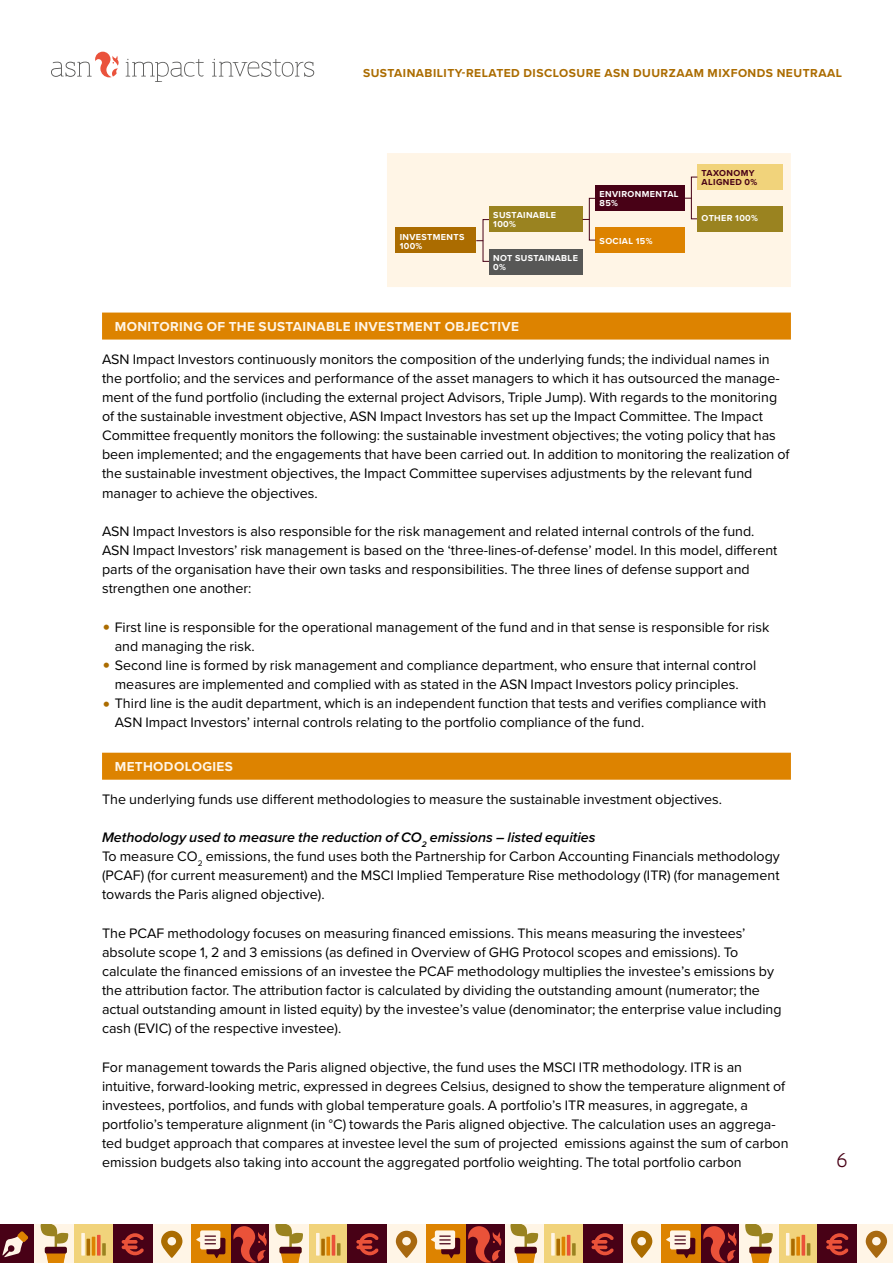
<style>
.page{position:relative;width:893px;height:1263px;background:#fff}
.page>*{position:absolute;margin:0;border:0;box-sizing:border-box;transform-origin:0 0}
.t1{font:600 21px "ASN Bank Slab";color:#480116}
.t2{font:14.25px/19.2px "Proxima Nova";color:#000}
.t3{font:700 13.5px "Proxima Nova";letter-spacing:.025em;color:#fff5e6}
.t4{font:700 12px "Proxima Nova";letter-spacing:.04em;color:#ab6c00}
.t5{font:700 9px/9px "Proxima Nova";letter-spacing:.04em;color:#fff}
.t6{font:700 9px/9px "Proxima Nova";letter-spacing:.04em;color:#480116}
.s1{font-size:24px;color:#ab6c00}
.s2{font-weight:600;font-style:italic}
</style>
<div class="page">
<div style="left:700px;top:1225px;width:39px;height:38px;background:#480116"></div>
<svg style="left:703px;top:1226px;width:34px;height:37px"></svg>
<div style="left:466px;top:1225px;width:39px;height:38px;background:#480116"></div>
<div style="left:544px;top:1225px;width:39px;height:38px;background:#f1d37b"></div>
<svg style="left:551px;top:1233px;width:4px;height:22px"></svg>
<svg style="left:556px;top:1239px;width:4px;height:16px"></svg>
<hr style="left:562px;top:1237px;width:3px;height:18px;background:#dd8300">
<hr style="left:567px;top:1235px;width:3px;height:20px;background:#ea5239">
<svg style="left:572px;top:1243px;width:4px;height:12px"></svg>
<div style="left:622px;top:1225px;width:39px;height:38px;background:#fff5e6"></div>
<svg style="left:631px;top:1231px;width:21px;height:27px"></svg>
<div style="left:505px;top:1225px;width:39px;height:38px;background:#fff5e6"></div>
<svg style="left:510px;top:1225px;width:28px;height:38px"></svg>
<div style="left:583px;top:1225px;width:39px;height:38px;background:#480116"></div>
<svg style="left:591px;top:1233px;width:23px;height:22px"></svg>
<div style="left:661px;top:1225px;width:39px;height:38px;background:#dd8300"></div>
<svg style="left:666px;top:1230px;width:29px;height:28px"></svg>
<div style="left:779px;top:1225px;width:39px;height:38px;background:#f1d37b"></div>
<hr style="left:786px;top:1233px;width:3px;height:22px;background:#fff5e6">
<svg style="left:791px;top:1239px;width:4px;height:16px"></svg>
<svg style="left:796px;top:1237px;width:4px;height:18px"></svg>
<hr style="left:802px;top:1235px;width:3px;height:20px;background:#ea5239">
<svg style="left:807px;top:1243px;width:3px;height:12px"></svg>
<div style="left:857px;top:1225px;width:36px;height:38px;background:#fff5e6"></div>
<svg style="left:866px;top:1231px;width:21px;height:27px"></svg>
<div style="left:739px;top:1225px;width:40px;height:38px;background:#fff5e6"></div>
<svg style="left:745px;top:1225px;width:28px;height:38px"></svg>
<div style="left:818px;top:1225px;width:39px;height:38px;background:#480116"></div>
<svg style="left:826px;top:1233px;width:22px;height:22px"></svg>
<svg style="left:212px;top:59px;width:102px;height:18px"></svg>
<svg style="left:51px;top:52px;width:68px;height:25px"></svg>
<svg style="left:126px;top:59px;width:78px;height:23px"></svg>
<div style="left:230px;top:1225px;width:40px;height:38px;background:#480116"></div>
<svg style="left:233px;top:1226px;width:34px;height:37px"></svg>
<div style="left:0;top:1225px;width:35px;height:38px;background:#480116"></div>
<svg style="left:2px;top:1231px;width:26px;height:26px"></svg>
<div style="left:74px;top:1225px;width:39px;height:38px;background:#f1d37b"></div>
<svg style="left:81px;top:1233px;width:4px;height:22px"></svg>
<hr style="left:87px;top:1239px;width:3px;height:16px;background:#ab6c00">
<hr style="left:92px;top:1237px;width:3px;height:18px;background:#dd8300">
<svg style="left:97px;top:1235px;width:4px;height:20px"></svg>
<svg style="left:102px;top:1243px;width:4px;height:12px"></svg>
<div style="left:152px;top:1225px;width:39px;height:38px;background:#fff5e6"></div>
<svg style="left:161px;top:1231px;width:21px;height:27px"></svg>
<div style="left:35px;top:1225px;width:39px;height:38px;background:#fff5e6"></div>
<svg style="left:41px;top:1225px;width:27px;height:38px"></svg>
<div style="left:113px;top:1225px;width:39px;height:38px;background:#480116"></div>
<svg style="left:122px;top:1233px;width:22px;height:22px"></svg>
<div style="left:191px;top:1225px;width:39px;height:38px;background:#dd8300"></div>
<svg style="left:196px;top:1230px;width:29px;height:28px"></svg>
<div style="left:465px;top:1225px;width:39px;height:38px;background:#480116"></div>
<svg style="left:468px;top:1226px;width:33px;height:37px"></svg>
<div style="left:309px;top:1225px;width:39px;height:38px;background:#f1d37b"></div>
<svg style="left:316px;top:1233px;width:4px;height:22px"></svg>
<svg style="left:321px;top:1239px;width:4px;height:16px"></svg>
<svg style="left:326px;top:1237px;width:4px;height:18px"></svg>
<hr style="left:332px;top:1235px;width:3px;height:20px;background:#ea5239">
<svg style="left:337px;top:1243px;width:3px;height:12px"></svg>
<div style="left:387px;top:1225px;width:39px;height:38px;background:#fff5e6"></div>
<svg style="left:396px;top:1231px;width:21px;height:27px"></svg>
<div style="left:270px;top:1225px;width:39px;height:38px;background:#fff5e6"></div>
<svg style="left:275px;top:1225px;width:28px;height:38px"></svg>
<div style="left:348px;top:1225px;width:39px;height:38px;background:#480116"></div>
<svg style="left:356px;top:1233px;width:23px;height:22px"></svg>
<div style="left:426px;top:1225px;width:39px;height:38px;background:#dd8300"></div>
<svg style="left:431px;top:1230px;width:29px;height:28px"></svg>
<div style="left:102px;top:313px;width:689px;height:27px;background:#dd8300"></div>
<div style="left:102px;top:753px;width:689px;height:27px;background:#dd8300"></div>
<div style="left:387px;top:153px;width:404px;height:134px;background:#fff5e6"></div>
<div style="left:697px;top:164px;width:85px;height:25px;background:#f1d37b"></div>
<div style="left:489px;top:249px;width:94px;height:25px;background:#575756"></div>
<div style="left:395px;top:228px;width:81px;height:25px;background:#ab6c00"></div>
<div style="left:595px;top:185px;width:90px;height:26px;background:#480116"></div>
<div style="left:489px;top:206px;width:94px;height:26px;background:#9a8320"></div>
<div style="left:595px;top:228px;width:90px;height:25px;background:#dd8300"></div>
<div style="left:589px;top:198px;width:7px;height:42px;border:1px solid #480116"></div>
<div style="left:691px;top:177px;width:7px;height:42px;border:1px solid #480116"></div>
<div style="left:697px;top:206px;width:85px;height:26px;background:#9a8320"></div>
<p class="t4" style="left:363px;top:64px;width:480px">SUSTAINABILITY-RELATED DISCLOSURE ASN DUURZAAM MIXFONDS NEUTRAAL</p>
<p class="t5" style="left:400px;top:232px;width:66px">INVESTMENTS<br>100%</p>
<p class="t5" style="left:493px;top:210px;width:64px">SUSTAINABLE<br>100%</p>
<p class="t5" style="left:493px;top:253px;width:86px">NOT SUSTAINABLE<br>0%</p>
<p class="t5" style="left:600px;top:189px;width:81px">ENVIRONMENTAL<br>85%</p>
<p class="t5" style="left:600px;top:236px;width:54px">SOCIAL 15%</p>
<p class="t6" style="left:702px;top:168px;width:57px">TAXONOMY<br>ALIGNED 0%</p>
<p class="t5" style="left:702px;top:214px;width:58px">OTHER 100%</p>
<p class="t3" style="left:115px;top:316px;width:406px">MONITORING OF THE SUSTAINABLE INVESTMENT OBJECTIVE</p>
<p class="t2" style="left:102px;top:349px;width:689px">ASN Impact Investors continuously monitors the composition of the underlying funds; the individual names in the portfolio; and the services and performance of the asset managers to which it has outsourced the manage&shy;ment of the fund portfolio (including the external project Advisors, Triple Jump). With regards to the monitoring of the sustainable investment objective, ASN Impact Investors has set up the Impact Committee. The Impact Committee frequently monitors the following: the sustainable investment objectives; the voting policy that has been implemented; and the engagements that have been carried out. In addition to monitoring the realization of the sustainable investment objectives, the Impact Committee supervises adjustments by the relevant fund manager to achieve the objectives.</p>
<p class="t2" style="left:102px;top:521px;width:677px">ASN Impact Investors is also responsible for the risk management and related internal controls of the fund.<br>ASN Impact Investors’ risk management is based on the ‘three-lines-of-defense’ model. In this model, different parts of the organisation have their own tasks and responsibilities. The three lines of defense support and strengthen one another:</p>
<p class="t2" style="left:115px;top:616px;width:656px;text-indent:-13px"><span class="s1">•</span> First line is responsible for the operational management of the fund and in that sense is responsible for risk and managing the risk.</p>
<p class="t2" style="left:102px;top:655px;width:656px;text-align:center"><span class="s1">•</span> Second line is formed by risk management and compliance department, who ensure that internal control measures are implemented and complied with as stated in the ASN Impact Investors policy principles.</p>
<p class="t2" style="left:115px;top:693px;width:653px;text-indent:-13px"><span class="s1">•</span> Third line is the audit department, which is an independent function that tests and verifies compliance with<br>ASN Impact Investors’ internal controls relating to the portfolio compliance of the fund.</p>
<p class="t3" style="left:115px;top:756px;width:119px">METHODOLOGIES</p>
<p class="t2" style="left:102px;top:789px;width:622px">The underlying funds use different methodologies to measure the sustainable investment objectives.</p>
<p class="t2" style="left:102px;top:827px;width:679px"><span class="s2">Methodology used to measure the reduction of CO</span><sub>2</sub> <span class="s2">emissions – listed equities<br></span>To measure CO<sub>2</sub> emissions, the fund uses both the Partnership for Carbon Accounting Financials methodology (PCAF) (for current measurement) and the MSCI Implied Temperature Rise methodology (ITR) (for management towards the Paris aligned objective).</p>
<p class="t2" style="left:102px;top:923px;width:681px">The PCAF methodology focuses on measuring financed emissions. This means measuring the investees’ absolute scope 1, 2 and 3 emissions (as defined in Overview of GHG Protocol scopes and emissions). To calculate the financed emissions of an investee the PCAF methodology multiplies the investee’s emissions by the attribution factor. The attribution factor is calculated by dividing the outstanding amount (numerator; the actual outstanding amount in listed equity) by the investee’s value (denominator; the enterprise value including cash (EVIC) of the respective investee).</p>
<p class="t2" style="left:102px;top:1057px;width:688px">For management towards the Paris aligned objective, the fund uses the MSCI ITR methodology. ITR is an intuitive, forward-looking metric, expressed in degrees Celsius, designed to show the temperature alignment of investees, portfolios, and funds with global temperature goals. A portfolio’s ITR measures, in aggregate, a portfolio’s temperature alignment (in °C) towards the Paris aligned objective. The calculation uses an aggrega&shy;ted budget approach that compares at investee level the sum of projected emissions against the sum of carbon emission budgets also taking into account the aggregated portfolio weighting. The total portfolio carbon</p>
<h1 class="t1" style="left:836px;top:1145px;width:12px">6</h1>
</div>
